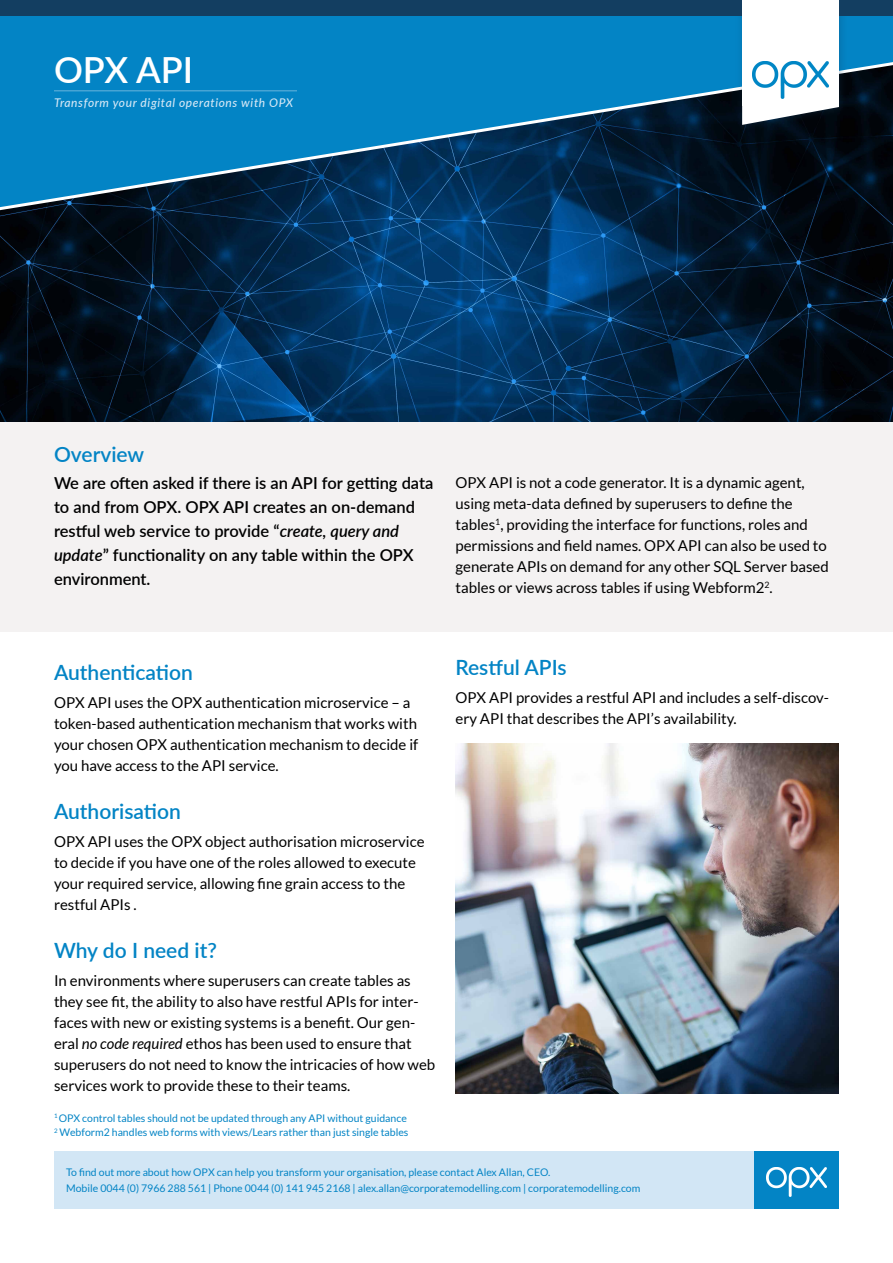
<style>
.page{position:relative;width:893px;height:1263px;background:#fff}
.page>*{position:absolute;margin:0;border:0;box-sizing:border-box;transform-origin:0 0}
.t1{font:600 36px "Lato";color:#fff}
.t2{font:600 21px "Lato";color:#0384c5}
.t3{font:600 16.5px/24px "Lato";color:#000}
.t4{font:15px/21px "Lato";color:#000}
.t5{font:italic 500 12px "Lato";letter-spacing:.05em;color:#d2e6f5}
.t6{font:10.5px/16.5px "Lato";color:#0384c5}
.s1{font-style:italic}
</style>
<div class="page">
<img style="left:0;top:214px;width:893px;height:208px">
<svg style="left:0;top:16px;width:893px;height:198px;background:#065f90"></svg>
<div style="left:0;top:422px;width:893px;height:209px;background:#f4f2f2"></div>
<div style="left:0;top:0;width:893px;height:16px;background:#133e61"></div>
<div style="left:735px;top:0;width:113px;height:134px;background:#133e61;opacity:.3"></div>
<div style="left:742px;top:0;width:97px;height:106px;background:#fff"></div>
<svg style="left:742px;top:106px;width:97px;height:19px"></svg>
<img style="left:752px;top:62px;width:77px;height:37px">
<hr style="left:54px;top:90px;width:243px;height:1px;background:#d2e6f5">
<div style="left:54px;top:1151px;width:785px;height:58px;background:#d2e6f5"></div>
<div style="left:754px;top:1151px;width:85px;height:58px;background:#0384c5"></div>
<img style="left:767px;top:1168px;width:59px;height:28px">
<img style="left:455px;top:744px;width:384px;height:350px">
<h1 class="t1" style="left:54px;top:44px;width:141px">OPX API</h1>
<p class="t5" style="left:54px;top:94px;width:241px">Transform your digital operations with OPX</p>
<h2 class="t2" style="left:54px;top:439px;width:92px">Overview</h2>
<p class="t3" style="left:54px;top:471px;width:381px">We are often asked if there is an API for getting data to and from OPX. OPX API creates an on-demand restful web service to provide “<span class="s1">create, query and update</span>” functionality on any table within the OPX environment.</p>
<p class="t4" style="left:455px;top:472px;width:375px">OPX API is not a code generator. It is a dynamic agent, using meta-data defined by superusers to define the tables<sup>1</sup>, providing the interface for functions, roles and permissions and field names. OPX API can also be used to generate APIs on demand for any other SQL Server based tables or views across tables if using Webform2<sup>2</sup>.</p>
<h2 class="t2" style="left:54px;top:657px;width:140px">Authentication</h2>
<p class="t4" style="left:54px;top:692px;width:366px">OPX API uses the OPX authentication microservice – a token-based authentication mechanism that works with your chosen OPX authentication mechanism to decide if you have access to the API service.</p>
<h2 class="t2" style="left:54px;top:796px;width:128px">Authorisation</h2>
<p class="t4" style="left:54px;top:831px;width:372px">OPX API uses the OPX object authorisation microservice to decide if you have one of the roles allowed to execute your required service, allowing fine grain access to the restful APIs .</p>
<h2 class="t2" style="left:54px;top:935px;width:164px">Why do I need it?</h2>
<p class="t4" style="left:54px;top:969px;width:383px">In environments where superusers can create tables as they see fit, the ability to also have restful APIs for inter&shy;faces with new or existing systems is a benefit. Our gen&shy;eral <span class="s1">no code required</span> ethos has been used to ensure that superusers do not need to know the intricacies of how web services work to provide these to their teams.</p>
<p class="t6" style="left:54px;top:1110px;width:356px;line-height:14.4px"><sup>1</sup> OPX control tables should not be updated through any API without guidance<br><sup>2</sup> Webform2 handles web forms with views/Lears rather than just single tables</p>
<h2 class="t2" style="left:455px;top:652px;width:113px">Restful APIs</h2>
<p class="t4" style="left:455px;top:687px;width:375px">OPX API provides a restful API and includes a self-discov&shy;ery API that describes the API’s availability.</p>
<p class="t6" style="left:66px;top:1163px;width:576px">To find out more about how OPX can help you transform your organisation, please contact Alex Allan, CEO.<br>Mobile 0044 (0) 7966 288 561 | Phone 0044 (0) 141 945 2168 | alex.allan@corporatemodelling.com | corporatemodelling.com</p>
</div>
